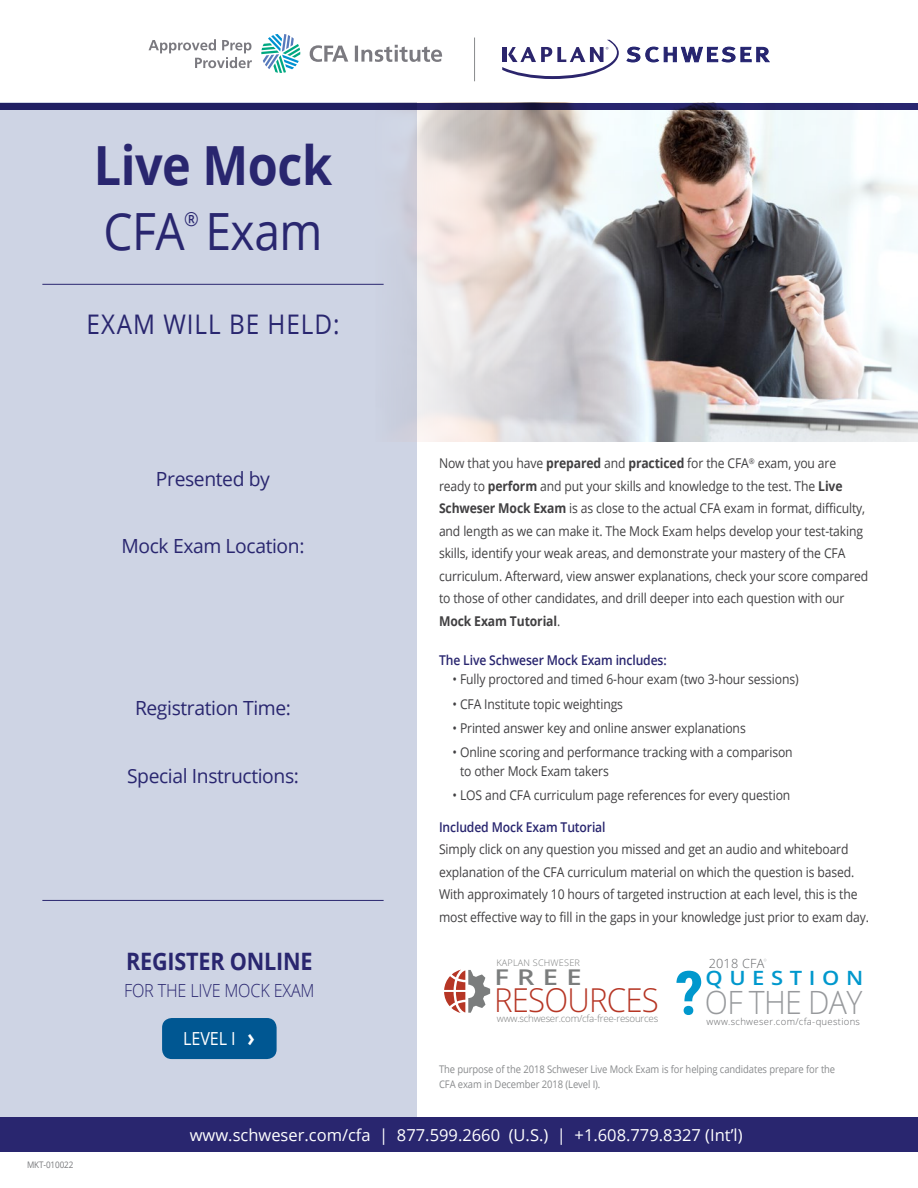
<style>
.page{position:relative;width:918px;height:1188px;background:#fff}
.page>*{position:absolute;margin:0;border:0;box-sizing:border-box;transform-origin:0 0}
.t1{font:700 54px "Open Sans";letter-spacing:-.01em;color:#29266f;scale:.9 1}
.t2{font:51.3px "Open Sans";letter-spacing:-.01em;color:#29266f;scale:.9 1}
.t3{font:300 33.15px "Open Sans";letter-spacing:-.025em;color:#b63625;scale:.94 1}
.t4{font:300 32.25px "Open Sans";letter-spacing:-.025em;color:#97999c;scale:.94 1}
.t5{font:27px "Open Sans";letter-spacing:.04em;color:#29266f;scale:.9 1}
.t6{font:700 24px "Open Sans";letter-spacing:-.01em;color:#29266f;scale:.9 1}
.t7{font:600 21.9px "Open Sans";color:#7b7d7d;scale:1.25 1}
.t8{font:600 19.8px "Open Sans";letter-spacing:.3em;color:#0098cd;scale:1.11 1}
.t9{font:19.5px "Open Sans";letter-spacing:-.02em;color:#29266f}
.t10{font:19.5px "Open Sans";letter-spacing:-.02em;color:#29266f;scale:.9 1}
.t11{font:300 18px "Open Sans";letter-spacing:-.01em;color:#29266f;scale:.9 1}
.t12{font:18px "Open Sans";letter-spacing:-.01em;color:#fff;scale:.9 1}
.t13{font:16.5px "Open Sans";color:#fff}
.t14{font:13.5px/22.5px "Open Sans";letter-spacing:-.01em;color:#414042;scale:.9 1}
.t15{font:600 13.5px "Open Sans";letter-spacing:-.01em;color:#29266f;scale:.9 1}
.t16{font:300 12.75px "Open Sans";letter-spacing:.015em;color:#656669}
.t17{font:10.5px/15px "Open Sans";letter-spacing:-.01em;color:#888a8c;scale:.9 1}
.t18{font:300 9.75px "Open Sans";letter-spacing:-.025em;color:#7b7d7d}
.t19{font:300 9.6px "Open Sans";letter-spacing:.03em;color:#656669}
.t20{font:300 9.15px "Open Sans";letter-spacing:.02em;color:#7b7d7d}
.t21{font:9px "Open Sans";letter-spacing:-.01em;color:#77787b;scale:.9 1}
.s1{font-family:"Meta Pro";font-weight:900}
.s2{font-weight:700}
</style>
<div class="page">
<div style="left:0;top:103px;width:417px;height:1025px;background:#ced4e4"></div>
<div style="left:0;top:1117px;width:918px;height:35px;background:#29266f"></div>
<img style="left:375px;top:110px;width:543px;height:332px">
<svg style="left:0;top:103px;width:918px;height:7px;background:#222061"></svg>
<svg style="left:261px;top:34px;width:39px;height:39px"></svg>
<svg style="left:310px;top:45px;width:38px;height:17px"></svg>
<hr style="left:355px;top:46px;width:3px;height:16px;background:#7b7a80">
<svg style="left:361px;top:45px;width:81px;height:17px"></svg>
<svg style="left:149px;top:39px;width:103px;height:29px"></svg>
<svg style="left:627px;top:47px;width:108px;height:15px"></svg>
<svg style="left:741px;top:47px;width:28px;height:15px"></svg>
<svg style="left:502px;top:40px;width:117px;height:39px"></svg>
<hr style="left:474px;top:38px;width:1px;height:43px;background:#888a8c">
<svg style="left:676px;top:971px;width:25px;height:44px"></svg>
<svg style="left:444px;top:970px;width:46px;height:43px"></svg>
<hr style="left:42px;top:900px;width:342px;height:1px;background:#29266f">
<hr style="left:42px;top:284px;width:342px;height:1px;background:#29266f">
<div style="left:162px;top:1018px;width:115px;height:41px;background:#005792;border-radius:10px"></div>
<h1 class="t1" style="left:94px;top:127px;width:266px">Live Mock</h1>
<h2 class="t2" style="left:103px;top:196px;width:245px">CFA Exam</h2>
<h3 class="t10" style="left:184px;top:205px;width:18px">®</h3>
<h3 class="t5" style="left:86px;top:306px;width:283px">EXAM WILL BE HELD:</h3>
<p class="t21" style="left:27px;top:1158px;width:53px">MKT-010022</p>
<h3 class="t9" style="left:156px;top:465px;width:116px">Presented by</h3>
<h3 class="t9" style="left:122px;top:533px;width:184px">Mock Exam Location:</h3>
<h3 class="t9" style="left:135px;top:695px;width:158px">Registration Time:</h3>
<h3 class="t9" style="left:127px;top:763px;width:173px">Special Instructions:</h3>
<h3 class="t6" style="left:126px;top:944px;width:208px">REGISTER ONLINE</h3>
<h3 class="t11" style="left:124px;top:978px;width:213px">FOR THE LIVE MOCK EXAM</h3>
<h3 class="t12" style="left:183px;top:1027px;width:81px">LEVEL I <span class="s1">&gt;</span></h3>
<p class="t14" style="left:439px;top:452px;width:479px">Now that you have <span class="s2">prepared</span> and <span class="s2">practiced</span> for the CFA<sup>®</sup> exam, you are ready to <span class="s2">perform</span> and put your skills and knowledge to the test. The <span class="s2">Live Schweser Mock Exam</span> is as close to the actual CFA exam in format, difficulty, and length as we can make it. The Mock Exam helps develop your test-taking skills, identify your weak areas, and demonstrate your mastery of the CFA curriculum. Afterward, view answer explanations, check your score compared to those of other candidates, and drill deeper into each question with our <span class="s2">Mock Exam Tutorial</span>.</p>
<p class="t15" style="left:439px;top:651px;width:255px">The Live Schweser Mock Exam includes:</p>
<p class="t14" style="left:453px;top:668px;width:386px">• Fully proctored and timed 6-hour exam (two 3-hour sessions)</p>
<p class="t14" style="left:453px;top:692px;width:191px">• CFA Institute topic weightings</p>
<p class="t14" style="left:453px;top:716px;width:327px">• Printed answer key and online answer explanations</p>
<p class="t14" style="left:460px;top:742px;width:371px;line-height:19.5px;text-indent:-7px">• Online scoring and performance tracking with a comparison to other Mock Exam takers</p>
<p class="t14" style="left:453px;top:784px;width:377px">• LOS and CFA curriculum page references for every question</p>
<p class="t15" style="left:439px;top:818px;width:187px">Included Mock Exam Tutorial</p>
<p class="t14" style="left:439px;top:838px;width:479px">Simply click on any question you missed and get an audio and whiteboard explanation of the CFA curriculum material on which the question is based.<br>With approximately 10 hours of targeted instruction at each level, this is the most effective way to fill in the gaps in your knowledge just prior to exam day.</p>
<p class="t20" style="left:496px;top:957px;width:85px">KAPLAN SCHWESER</p>
<h3 class="t3" style="left:494px;top:977px;width:177px">RESOURCES</h3>
<h3 class="t7" style="left:495px;top:962px;width:71px">FREE</h3>
<p class="t18" style="left:497px;top:1012px;width:163px">www.schweser.com/cfa-free-resources</p>
<p class="t16" style="left:709px;top:954px;width:57px">2018 CFA</p>
<h3 class="t4" style="left:705px;top:981px;width:169px">OF THE DAY</h3>
<h3 class="t8" style="left:705px;top:965px;width:144px">QUESTION</h3>
<p class="t19" style="left:707px;top:1015px;width:155px">www.schweser.com/cfa-questions</p>
<p class="t17" style="left:439px;top:1062px;width:442px">The purpose of the 2018 Schweser Live Mock Exam is for helping candidates prepare for the<br>CFA exam in December 2018 (Level I).</p>
<p class="t13" style="left:190px;top:1123px;width:554px">www.schweser.com/cfa | 877.599.2660 (U.S.) | +1.608.779.8327 (Int’l)</p>
</div>
